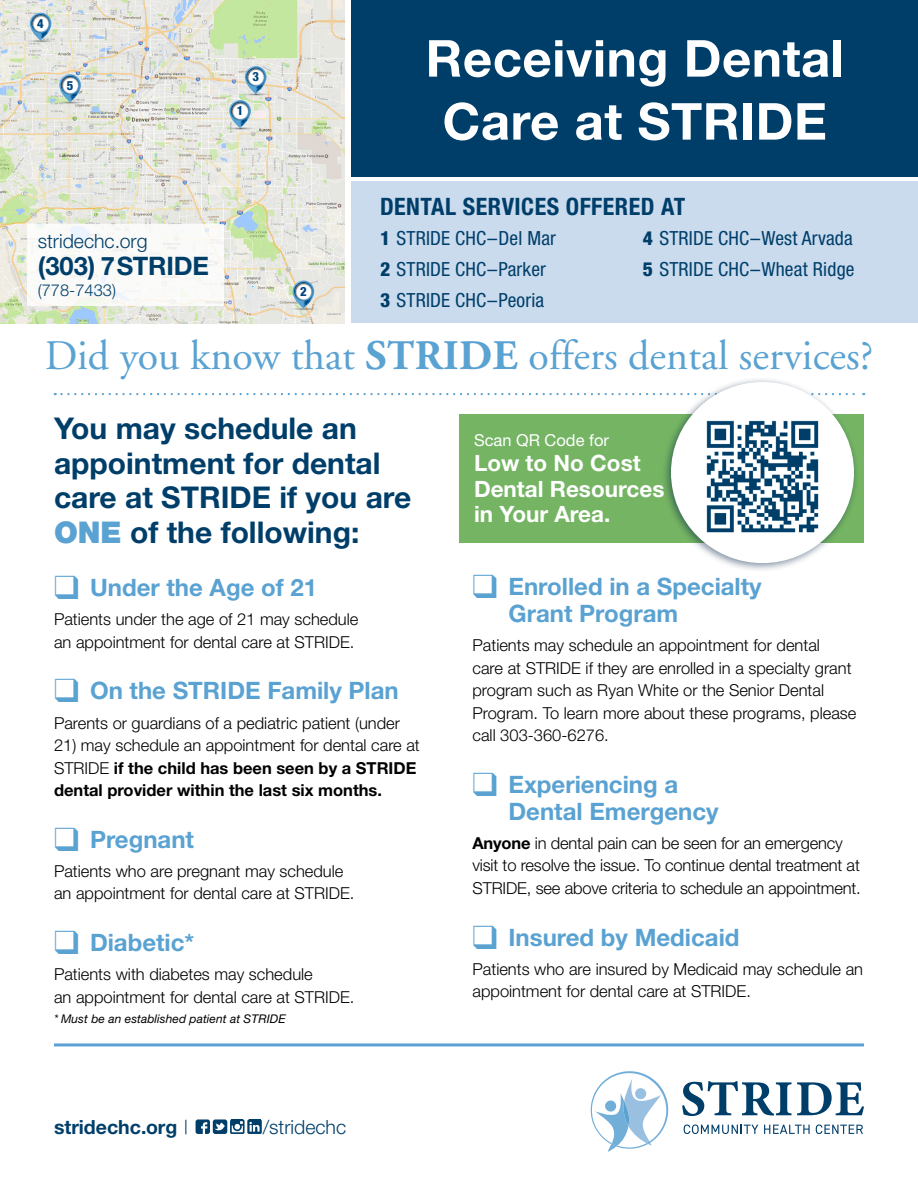
<style>
.page{position:relative;width:918px;height:1188px;background:#fff}
.page>*{position:absolute;margin:0;border:0;box-sizing:border-box;transform-origin:0 0}
.t1{font:700 51px/63px "Helvetica Neue";letter-spacing:.01em;color:#fff;text-align:center}
.t2{font:42px "Adobe Garamond";color:#5aa2d2}
.t3{font:700 30px/34.5px "Helvetica Neue";color:#003e6a}
.t4{font:700 25.5px "Helvetica Neue";letter-spacing:-.01em;color:#003e6a}
.subhead{font:700 24px/27px "Helvetica Neue";color:#5aa2d2}
.t5{font:700 condensed 24px "Helvetica Neue";letter-spacing:.02em;color:#003e6a}
.t6{font:700 22.5px/25.5px "Helvetica Neue";color:#fff}
.t7{font:condensed 19.5px "Helvetica Neue";letter-spacing:.01em;color:#003e6a}
.t8{font:300 19.5px "Helvetica Neue";color:#003e6a}
.t9{font:700 19.5px "Helvetica Neue";color:#003e6a}
.body{font:300 16.5px/22.5px "Helvetica Neue";color:#000}
.body-2{font:700 16.5px/22.5px "Helvetica Neue";color:#000}
.t10{font:16.5px "Helvetica Neue";color:#fff}
.t11{font:300 16.5px "Helvetica Neue";color:#003e6a}
.t12{font:800 condensed 12.75px "Helvetica Neue";color:#00457f}
.body-3{font:italic 12px "Helvetica Neue";letter-spacing:.005em;color:#000}
.s1{font-weight:800}
.s2{font-weight:700}
.s3{font-weight:900;color:#5aa2d2}
.s4{font-weight:300}
</style>
<div class="page">
<svg style="left:591px;top:1071px;width:77px;height:81px"></svg>
<svg style="left:682px;top:1081px;width:182px;height:35px"></svg>
<svg style="left:684px;top:1125px;width:74px;height:9px"></svg>
<svg style="left:764px;top:1125px;width:46px;height:9px"></svg>
<svg style="left:816px;top:1125px;width:47px;height:9px"></svg>
<hr style="left:54px;top:1043px;width:810px;height:3px;background:#5aa2d2">
<div style="left:352px;top:0;width:566px;height:176px;background:#003e6a"></div>
<div style="left:352px;top:182px;width:566px;height:141px;background:#c9dbed"></div>
<img style="left:0;top:0;width:345px;height:323px">
<svg style="left:24px;top:13px;width:33px;height:30px"></svg>
<svg style="left:54px;top:74px;width:32px;height:30px"></svg>
<svg style="left:224px;top:66px;width:48px;height:64px;background:#ccd7d6"></svg>
<svg style="left:287px;top:281px;width:33px;height:29px"></svg>
<div style="left:27px;top:224px;width:197px;height:81px;background:#fff"></div>
<svg style="left:55px;top:393px;width:809px;height:2px"></svg>
<svg style="left:196px;top:1119px;width:66px;height:15px"></svg>
<div style="left:459px;top:414px;width:405px;height:129px;background:#74b463"></div>
<div style="left:661px;top:377px;width:198px;height:196px;background:#001e42;opacity:.5"></div>
<div style="left:673px;top:384px;width:179px;height:177px;background:#fff;border-radius:50%"></div>
<img style="left:706px;top:420px;width:113px;height:113px">
<div style="left:671px;top:382px;width:183px;height:181px;border:4px solid #fff;border-radius:50%"></div>
<p class="t12" style="left:37px;top:16px;width:8px">4</p>
<p class="t12" style="left:67px;top:77px;width:8px">5</p>
<p class="t12" style="left:237px;top:103px;width:8px">1</p>
<p class="t12" style="left:252px;top:69px;width:8px">3</p>
<p class="t8" style="left:38px;top:229px;width:111px">stridechc.org</p>
<p class="t4" style="left:38px;top:250px;width:173px">(303) 7STRIDE</p>
<p class="t11" style="left:38px;top:280px;width:80px">(778-7433)</p>
<p class="t12" style="left:300px;top:283px;width:8px">2</p>
<p class="t1" style="left:426px;top:26px;width:420px">Receiving Dental<br>Care at STRIDE</p>
<p class="t5" style="left:380px;top:192px;width:307px">DENTAL SERVICES OFFERED AT</p>
<p class="t7" style="left:380px;top:227px;width:177px"><span class="s1">1</span> STRIDE CHC–Del Mar</p>
<p class="t7" style="left:380px;top:258px;width:168px"><span class="s1">2</span> STRIDE CHC–Parker</p>
<p class="t7" style="left:380px;top:289px;width:166px"><span class="s1">3</span> STRIDE CHC–Peoria</p>
<p class="t7" style="left:643px;top:227px;width:211px"><span class="s1">4</span> STRIDE CHC–West Arvada</p>
<p class="t7" style="left:643px;top:258px;width:213px"><span class="s1">5</span> STRIDE CHC–Wheat Ridge</p>
<p class="t2" style="left:45px;top:333px;width:830px">Did you know that <span class="s2">STRIDE</span> offers dental services?</p>
<p class="t3" style="left:54px;top:411px;width:359px">You may schedule an appointment for dental care at STRIDE if you are<br><span class="s3">ONE</span> of the following:</p>
<p class="subhead" style="left:54px;top:573px;width:265px">❑ Under the Age of 21</p>
<p class="body" style="left:54px;top:608px;width:306px">Patients under the age of 21 may schedule an appointment for dental care at STRIDE.</p>
<p class="subhead" style="left:54px;top:677px;width:346px">❑ On the STRIDE Family Plan</p>
<p class="body" style="left:54px;top:711px;width:348px">Parents or guardians of a pediatric patient (under</p>
<p class="body-2" style="left:54px;top:734px;width:367px"><span class="s4">21) may schedule an appointment for dental care at<br>STRIDE</span> if the child has been seen by a STRIDE dental provider within the last six months.</p>
<p class="subhead" style="left:54px;top:825px;width:142px">❑ Pregnant</p>
<p class="body" style="left:54px;top:859px;width:302px">Patients who are pregnant may schedule an appointment for dental care at STRIDE.</p>
<p class="subhead" style="left:54px;top:928px;width:142px">❑ Diabetic*</p>
<p class="body" style="left:54px;top:963px;width:302px">Patients with diabetes may schedule<br>an appointment for dental care at STRIDE.</p>
<p class="body-3" style="left:54px;top:1011px;width:233px">* Must be an established patient at STRIDE</p>
<p class="t9" style="left:54px;top:1115px;width:136px">stridechc.org <span class="s4">|</span></p>
<p class="t8" style="left:263px;top:1115px;width:85px">/stridechc</p>
<p class="t10" style="left:474px;top:430px;width:137px">Scan QR Code for</p>
<p class="t6" style="left:474px;top:450px;width:192px">Low to No Cost<br>Dental Resources in Your Area.</p>
<p class="subhead" style="left:508px;top:572px;width:255px;text-indent:-36px">❑ Enrolled in a Specialty<br>Grant Program</p>
<p class="body" style="left:472px;top:634px;width:385px">Patients may schedule an appointment for dental<br>care at STRIDE if they are enrolled in a specialty grant program such as Ryan White or the Senior Dental Program. To learn more about these programs, please call 303-360-6276.</p>
<p class="subhead" style="left:508px;top:770px;width:212px;text-indent:-36px">❑ Experiencing a<br>Dental Emergency</p>
<p class="body" style="left:472px;top:831px;width:390px"><span class="s2">Anyone</span> in dental pain can be seen for an emergency visit to resolve the issue. To continue dental treatment at<br>STRIDE, see above criteria to schedule an appointment.</p>
<p class="subhead" style="left:472px;top:923px;width:269px">❑ Insured by Medicaid</p>
<p class="body" style="left:472px;top:957px;width:392px">Patients who are insured by Medicaid may schedule an appointment for dental care at STRIDE.</p>
</div>
